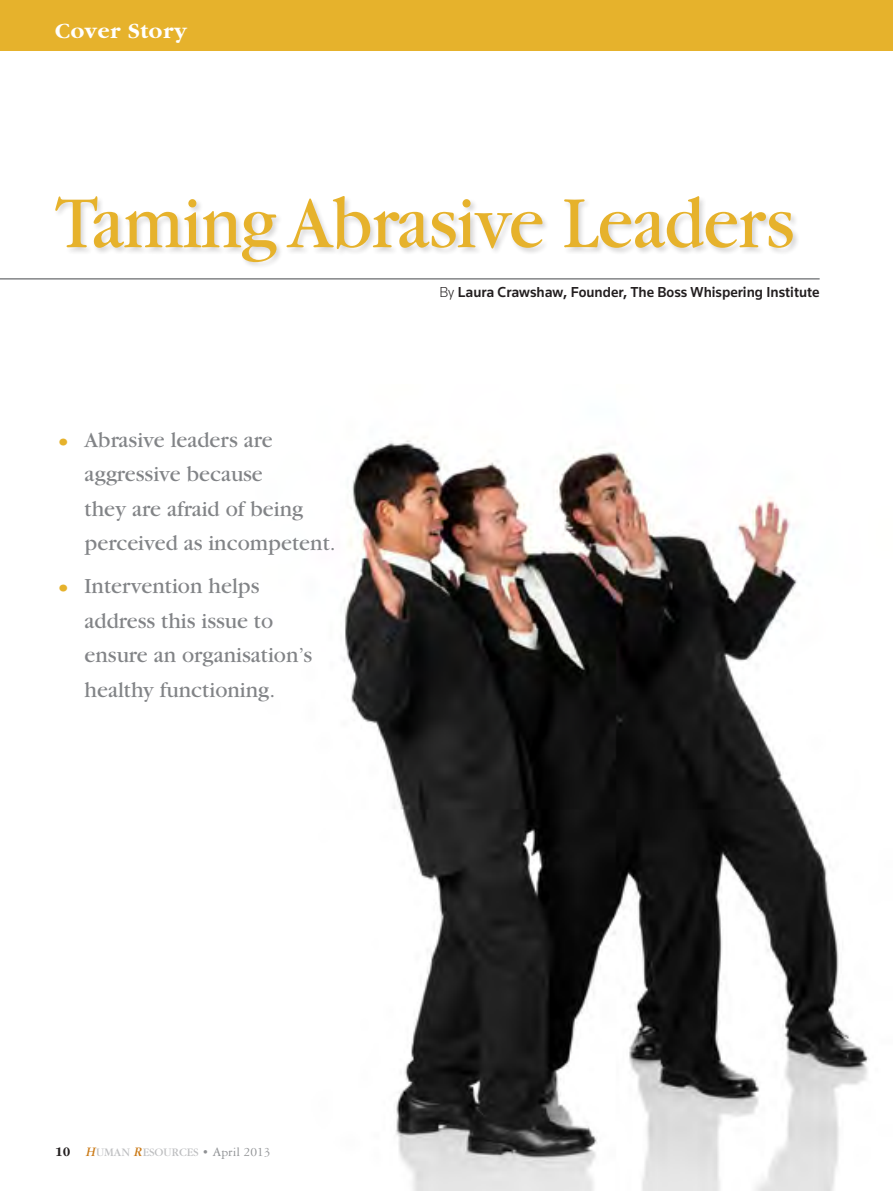
<style>
.page{position:relative;width:893px;height:1191px;background:#fff}
.page>*{position:absolute;margin:0;border:0;box-sizing:border-box;transform-origin:0 0}
.E-Section_Title{font:76.5px "Garamond";letter-spacing:-.01em;color:#e6b22c;scale:.95 1}
.E-Intro{font:22.5px/34.5px "Garamond";color:#828487}
.t1{font:700 22.5px "Garamond";letter-spacing:.03em;color:#fff}
.E-author_name{font:500 15px "Knowledge";color:#231f20}
.t2{font:12px "Garamond";color:#bebfc1}
.s1{font-weight:700;color:#e6b22c}
.s2{font-weight:300}
.s3{font-weight:700;font-size:13.5px;color:#231f20}
.s4{font-style:italic;font-size:13.5px;color:#cb7a16}
.s5{font-size:13.5px;color:#8f9194}
.s6{font-family:"Garamond Three";font-size:13.5px;color:#8f9194}
</style>
<div class="page">
<img style="left:343px;top:440px;width:526px;height:751px">
<div style="left:0;top:0;width:893px;height:50px;background:#e6b22c"></div>
<hr style="left:0;top:278px;width:820px;height:1px;background:#828487">
<div style="left:54px;top:195px;width:746px;height:74px;background:#231f20;opacity:.18"></div>
<p class="t1" style="left:55px;top:19px;width:133px">Cover Story</p>
<p class="E-Section_Title" style="left:55px;top:183px;width:780px">Taming Abrasive Leaders</p>
<p class="E-Intro" style="left:85px;top:423px;width:253px;text-indent:-28px"><span class="s1">•</span> Abrasive leaders are aggressive because<br>they are afraid of being perceived as incompetent.</p>
<p class="E-Intro" style="left:85px;top:569px;width:229px;text-indent:-28px"><span class="s1">•</span> Intervention helps address this issue to ensure an organisation’s healthy functioning.</p>
<p class="E-author_name" style="left:439px;top:282px;width:382px"><span class="s2">By</span> Laura Crawshaw, Founder, The Boss Whispering Institute</p>
<p class="t2" style="left:55px;top:1146px;width:217px"><span class="s3">10</span> <span class="s4">H</span>UMAN <span class="s4">R</span>ESOURCES <span class="s5">•</span> <span class="s6">April 2013</span></p>
</div>
